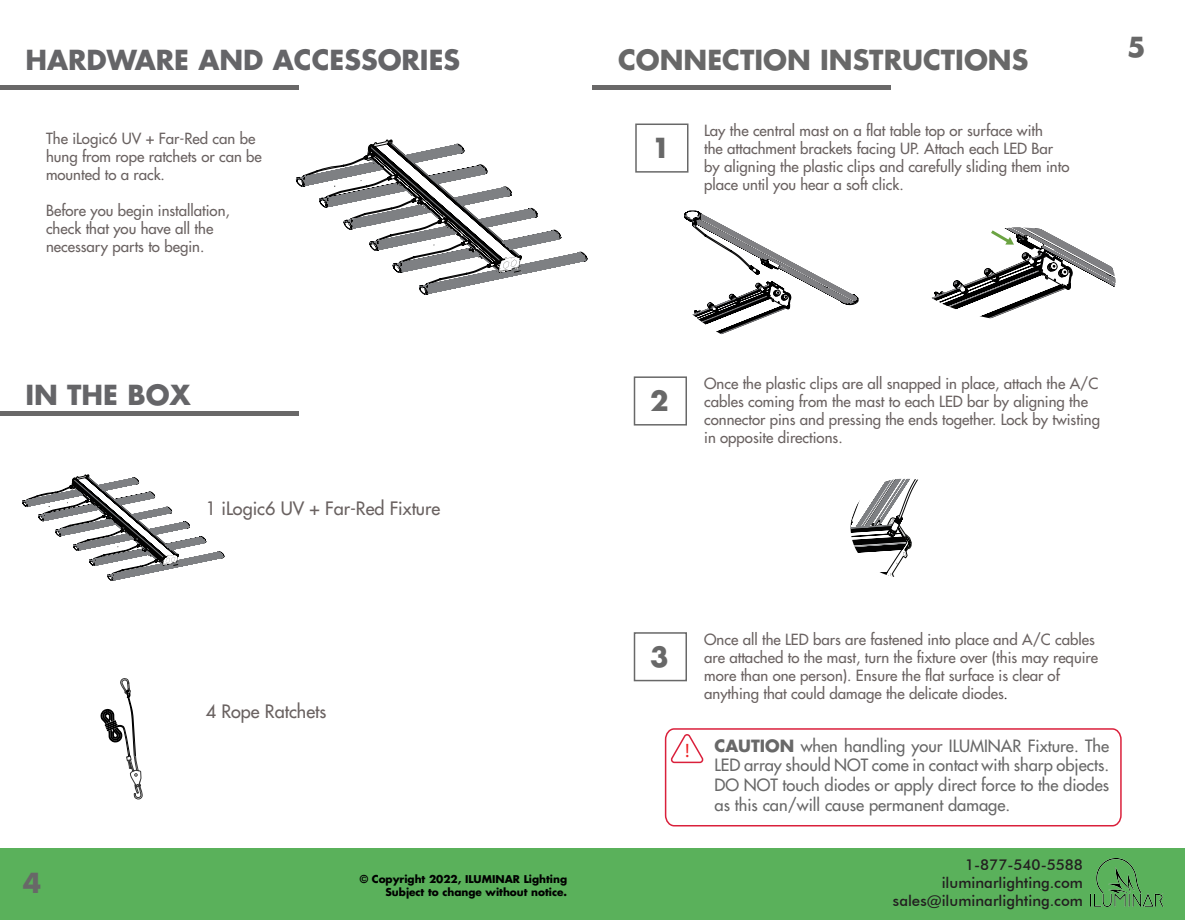
<style>
.page{position:relative;width:1185px;height:920px;background:#fff}
.page>*{position:absolute;margin:0;border:0;box-sizing:border-box;transform-origin:0 0}
.t1{font:700 27px "Futura";color:#656568}
.t2{font:700 27px "Futura";color:#686868}
.t3{font:19.5px "Myriad Pro";color:#ee2123}
.t4{font:18px "Futura";color:#6a6261}
.t5{font:16.5px/19.8px "Futura";color:#686868;text-align:justify}
.t6{font:15px/18px "Futura";color:#6a6261}
.t7{font:500 15px/18px "Futura BT";color:#231f20;text-align:right}
.t8{font:700 10.5px/12.6px "Futura";color:#000;text-align:right}
.s1{font-size:13.5px;color:#231f20}
.s2{font-weight:700}
</style>
<div class="page">
<div style="left:0;top:848px;width:1185px;height:72px;background:#5ab15b"></div>
<hr style="left:0;top:85px;width:298px;height:4px;background:#696868">
<hr style="left:0;top:411px;width:298px;height:4px;background:#696868">
<svg style="left:101px;top:678px;width:42px;height:121px"></svg>
<hr style="left:593px;top:85px;width:298px;height:4px;background:#696868">
<div style="left:634px;top:376px;width:53px;height:49px;border:2px solid #686868"></div>
<div style="left:635px;top:123px;width:53px;height:50px;border:2px solid #686868"></div>
<div style="left:634px;top:632px;width:53px;height:49px;border:2px solid #686868"></div>
<svg style="left:664px;top:728px;width:458px;height:99px"></svg>
<svg style="left:671px;top:732px;width:34px;height:31px"></svg>
<svg style="left:851px;top:479px;width:68px;height:98px"></svg>
<svg style="left:296px;top:140px;width:291px;height:154px"></svg>
<svg style="left:22px;top:474px;width:202px;height:107px"></svg>
<svg style="left:931px;top:227px;width:184px;height:92px"></svg>
<svg style="left:684px;top:210px;width:174px;height:125px"></svg>
<h1 class="t1" style="left:25px;top:42px;width:436px">HARDWARE AND ACCESSORIES</h1>
<p class="t6" style="left:46px;top:129px;width:217px">The iLogic6 UV + Far-Red can be hung from rope ratchets or can be mounted to a rack.</p>
<p class="t6" style="left:46px;top:201px;width:185px">Before you begin installation, check that you have all the necessary parts to begin.</p>
<h1 class="t1" style="left:25px;top:376px;width:167px">IN THE BOX</h1>
<p class="t4" style="left:206px;top:497px;width:236px">1 iLogic6 UV + Far-Red Fixture</p>
<h1 class="t2" style="left:23px;top:864px;width:20px">4</h1>
<p class="t4" style="left:206px;top:699px;width:122px">4 Rope Ratchets</p>
<p class="t8" style="left:360px;top:873px;width:209px">© Copyright 2022, ILUMINAR Lighting<br>Subject to change without notice.</p>
<h1 class="t2" style="left:618px;top:42px;width:412px">CONNECTION INSTRUCTIONS</h1>
<h1 class="t2" style="left:652px;top:130px;width:20px">1</h1>
<p class="t6" style="left:704px;top:121px;width:367px">Lay the central mast on a flat table top or surface with<br>the attachment brackets facing UP. Attach each LED Bar by aligning the plastic clips and carefully sliding them into place until you hear a soft click.</p>
<h1 class="t2" style="left:1127px;top:29px;width:20px">5</h1>
<h1 class="t2" style="left:650px;top:383px;width:20px">2</h1>
<p class="t6" style="left:704px;top:374px;width:397px">Once the plastic clips are all snapped in place, attach the A/C cables coming from the mast to each LED bar by aligning the connector pins and pressing the ends together. Lock by twisting in opposite directions.</p>
<h1 class="t2" style="left:650px;top:638px;width:20px">3</h1>
<p class="t6" style="left:704px;top:630px;width:395px">Once all the LED bars are fastened into place and A/C cables are attached to the mast, turn the fixture over (this may require more than one person). Ensure the flat surface is clear of anything that could damage the delicate diodes<span class="s1">.</span></p>
<h2 class="t3" style="left:685px;top:738px;width:6px">!</h2>
<p class="t5" style="left:715px;top:735px;width:396px"><span class="s2">CAUTION</span> when handling your ILUMINAR Fixture. The LED array should NOT come in contact with sharp objects.<br>DO NOT touch diodes or apply direct force to the diodes as this can/will cause permanent damage.</p>
<p class="t7" style="left:893px;top:855px;width:192px">1-877-540-5588 iluminarlighting.com sales@iluminarlighting.com</p>
</div>
